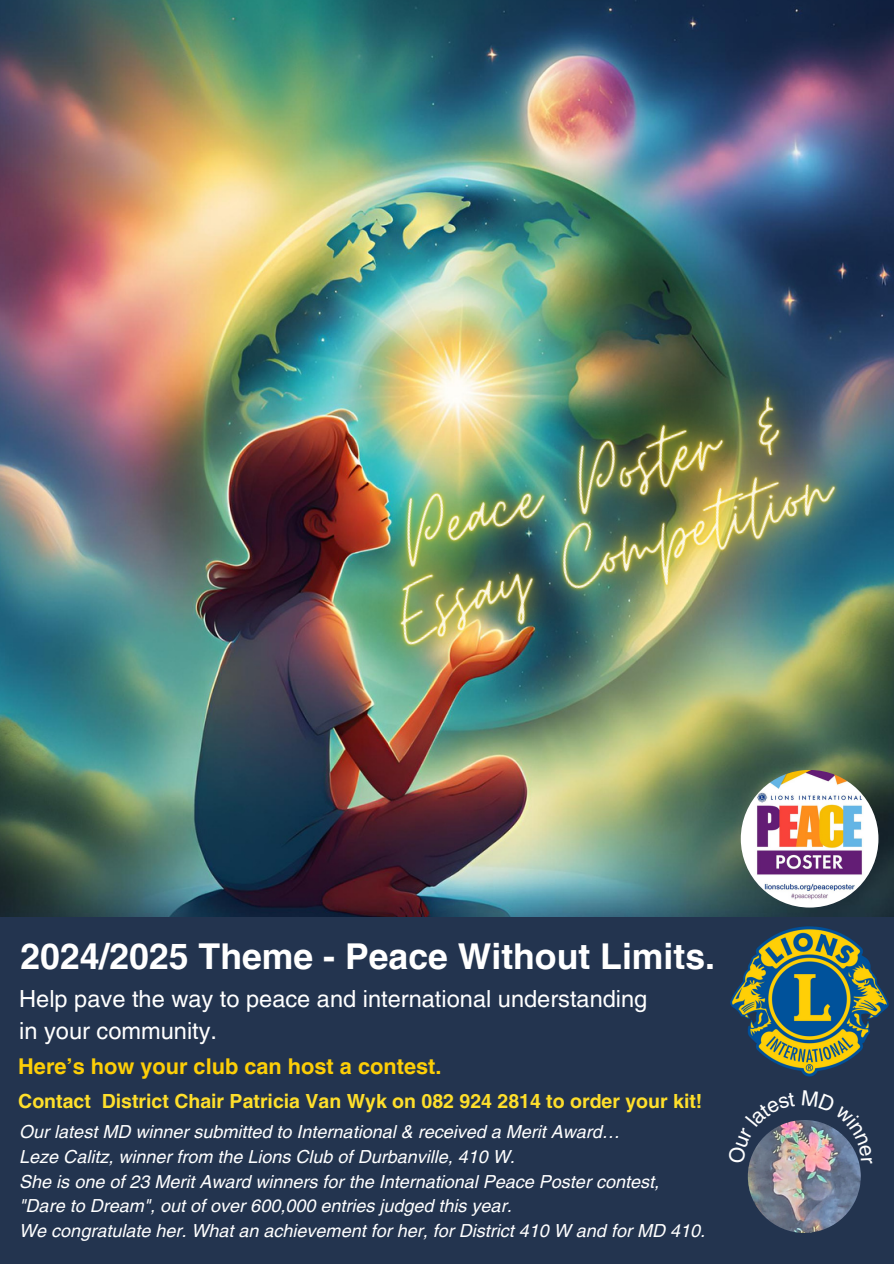
<style>
.page{position:relative;width:894px;height:1264px;background:#fff}
.page>*{position:absolute;margin:0;border:0;box-sizing:border-box;transform-origin:0 0}
.t1{font:700 35.55px "Helvetica LT Pro";color:#fff}
.t2{font:23.55px/32.7px "Helvetica LT Pro";color:#fff}
.t3{font:700 21.75px "Helvetica LT Pro";color:#fdce07}
.t4{font:700 19.5px "Helvetica LT Pro";color:#ffdf2b}
.t5{font:italic 18px "Helvetica LT Pro";color:#fff}
</style>
<div class="page">
<div style="left:0;top:0;width:893px;height:1263px;background:#23344f"></div>
<img style="left:0;top:0;width:893px;height:916px">
<img style="left:724px;top:916px;width:169px;height:161px">
<img style="left:740px;top:770px;width:138px;height:137px;border-radius:50%">
<img style="left:747px;top:1119px;width:113px;height:113px;border-radius:50%">
<img style="left:205px;top:200px;width:688px;height:630px">
<svg style="left:749px;top:1120px;width:46px;height:43px"></svg>
<img style="left:801px;top:1119px;width:58px;height:44px">
<h3 class="t1" style="left:20px;top:943px;width:696px">2024/2025 Theme - Peace Without Limits.</h3>
<h6 class="t2" style="left:19px;top:984px;width:629px">Help pave the way to peace and international understanding in your community.</h6>
<p class="t3" style="left:18px;top:1058px;width:424px">Here’s how your club can host a contest.</p>
<p class="t4" style="left:18px;top:1093px;width:685px">Contact District Chair Patricia Van Wyk on 082 924 2814 to order your kit!</p>
<h5 class="t5" style="left:19px;top:1125px;width:602px">Our latest MD winner submitted to International &amp; received a Merit Award…</h5>
<p class="t5" style="left:19px;top:1149px;width:497px">Leze Calitz, winner from the Lions Club of Durbanville, 410 W.</p>
<p class="t5" style="left:19px;top:1174px;width:641px">She is one of 23 Merit Award winners for the International Peace Poster contest,</p>
<p class="t5" style="left:19px;top:1199px;width:494px">"Dare to Dream", out of over 600,000 entries judged this year.</p>
<p class="t5" style="left:19px;top:1224px;width:687px">We congratulate her. What an achievement for her, for District 410 W and for MD 410.</p>
</div>
